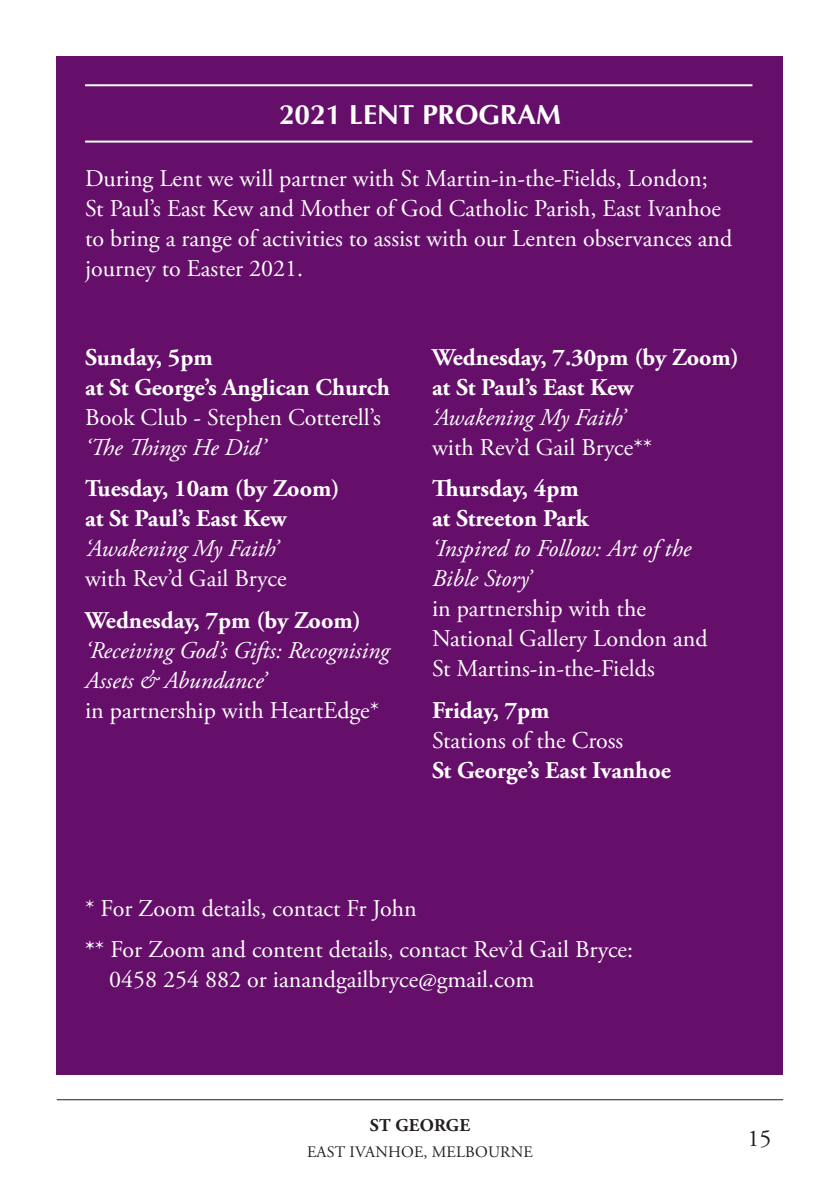
<style>
.page{position:relative;width:840px;height:1191px;background:#fff}
.page>*{position:absolute;margin:0;border:0;box-sizing:border-box;transform-origin:0 0}
.Body_-_Heading{font:700 28px "Optima";color:#fff}
.Body_-_Regular{font:24px/30px "Adobe Garamond Pro";color:#fff}
.t1{font:700 24px/30px "Adobe Garamond Pro";color:#fff}
.t2{font:italic 24px/30px "Adobe Garamond Pro";color:#fff}
.Body_-_Regular-2{font:24px "Adobe Garamond Pro";color:#231f20}
.Footer_-_St_George{font:700 18px "Adobe Garamond Pro";letter-spacing:.015em;color:#231f20}
.Footer_-_East_Ivanho{font:16px "Adobe Garamond Pro";letter-spacing:.015em;color:#231f20}
.s1{font-weight:700}
</style>
<div class="page">
<hr style="left:57px;top:1099px;width:725px;height:1px;background:#231f20">
<div style="left:57px;top:57px;width:725px;height:1017px;background:#650e6a"></div>
<hr style="left:85px;top:84px;width:667px;height:2px;background:#fff">
<hr style="left:85px;top:141px;width:667px;height:2px;background:#fff">
<p class="Body_-_Heading" style="left:279px;top:99px;width:283px">2021 LENT PROGRAM</p>
<p class="Body_-_Regular" style="left:85px;top:164px;width:648px">During Lent we will partner with St Martin-in-the-Fields, London;<br>St Paul’s East Kew and Mother of God Catholic Parish, East Ivanhoe to bring a range of activities to assist with our Lenten observances and journey to Easter 2021.</p>
<p class="t1" style="left:85px;top:342px;width:306px">Sunday, 5pm<br>at St George’s Anglican Church</p>
<p class="Body_-_Regular" style="left:85px;top:403px;width:297px">Book Club - Stephen Cotterell’s</p>
<p class="t2" style="left:85px;top:433px;width:181px">‘The Things He Did’</p>
<p class="t1" style="left:85px;top:474px;width:256px">Tuesday, 10am (by Zoom) at St Paul’s East Kew</p>
<p class="t2" style="left:85px;top:534px;width:194px">‘Awakening My Faith’</p>
<p class="Body_-_Regular" style="left:85px;top:564px;width:203px">with Rev’d Gail Bryce</p>
<p class="t1" style="left:85px;top:605px;width:277px">Wednesday, 7pm (by Zoom)</p>
<p class="t2" style="left:85px;top:635px;width:306px">‘Receiving God’s Gifts: Recognising<br>Assets &amp; Abundance’</p>
<p class="Body_-_Regular" style="left:85px;top:696px;width:295px">in partnership with HeartEdge*</p>
<p class="t1" style="left:432px;top:342px;width:308px">Wednesday, 7.30pm (by Zoom) at St Paul’s East Kew</p>
<p class="t2" style="left:432px;top:403px;width:194px">‘Awakening My Faith’</p>
<p class="Body_-_Regular" style="left:432px;top:433px;width:222px">with Rev’d Gail Bryce**</p>
<p class="t1" style="left:432px;top:474px;width:158px">Thursday, 4pm at Streeton Park</p>
<p class="t2" style="left:432px;top:534px;width:260px">‘Inspired to Follow: Art of the<br>Bible Story’</p>
<p class="Body_-_Regular" style="left:432px;top:594px;width:277px">in partnership with the<br>National Gallery London and<br>St Martins-in-the-Fields</p>
<p class="t1" style="left:432px;top:695px;width:119px">Friday, 7pm</p>
<p class="Body_-_Regular" style="left:432px;top:726px;width:193px">Stations of the Cross</p>
<p class="t1" style="left:432px;top:755px;width:240px">St George’s East Ivanhoe</p>
<p class="Body_-_Regular" style="left:85px;top:888px;width:549px;line-height:41.4px">* For Zoom details, contact Fr John<br><span class="s1">*</span>* For Zoom and content details, contact Rev’d Gail Bryce:</p>
<p class="Body_-_Regular" style="left:109px;top:965px;width:426px">0458 254 882 or ianandgailbryce@gmail.com</p>
<p class="Footer_-_St_George" style="left:369px;top:1114px;width:102px">ST GEORGE</p>
<p class="Footer_-_East_Ivanho" style="left:307px;top:1142px;width:227px">EAST IVANHOE, MELBOURNE</p>
<p class="Body_-_Regular-2" style="left:747px;top:1123px;width:25px">15</p>
</div>
